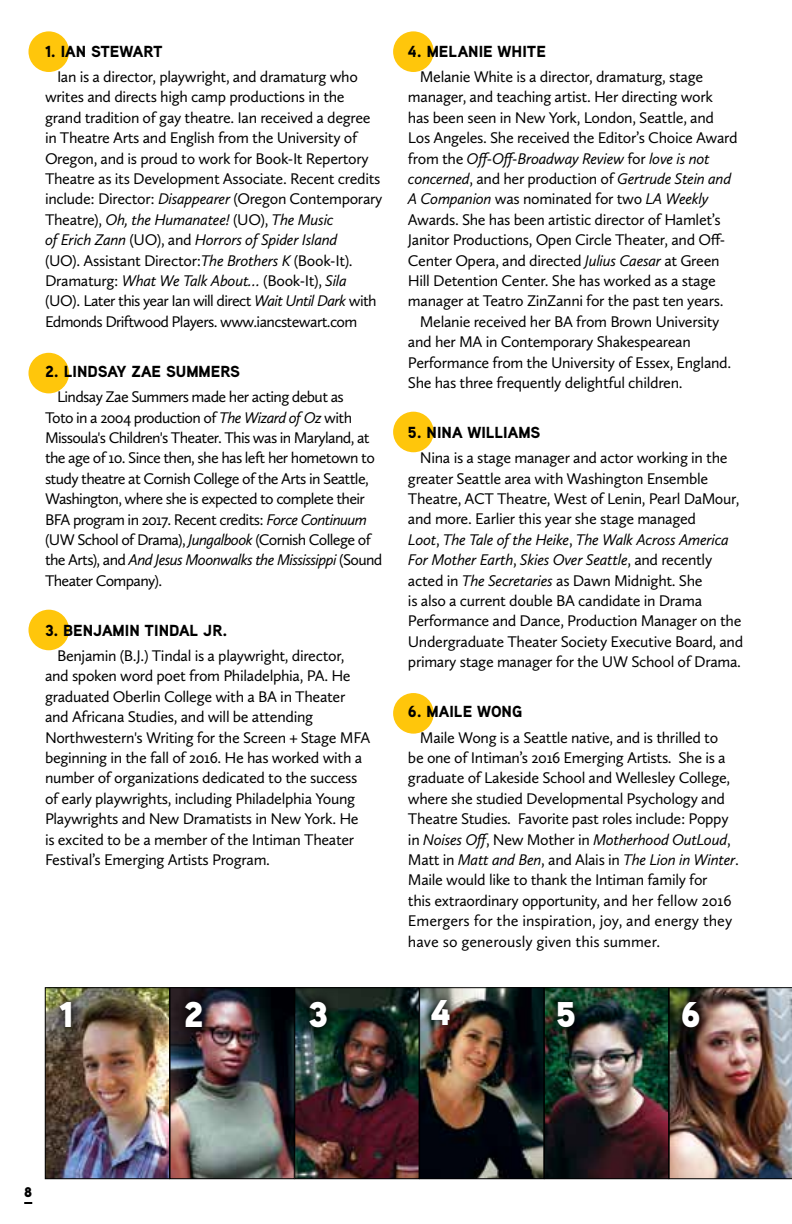
<style>
.page{position:relative;width:792px;height:1224px;background:#fff}
.page>*{position:absolute;margin:0;border:0;box-sizing:border-box;transform-origin:0 0}
.t1{font:900 35.8px "Aaux Next";color:#fff}
.t2{font:16px/20.4px "Calluna Sans";letter-spacing:-.02em;color:#000}
.t3{font:16px/20.4px "Calluna Sans";letter-spacing:-.04em;color:#000}
.t4{font:italic 16px "Calluna Sans";letter-spacing:-.02em;color:#000}
.t5{font:900 16px "Aaux Next";color:#000}
.t6{font:900 14px "Aaux Next";color:#000}
.s1{font-style:italic}
.s2{font-style:normal}
</style>
<div class="page">
<div style="left:28px;top:31px;width:41px;height:41px;background:#ffc60b;border-radius:50%"></div>
<div style="left:28px;top:353px;width:41px;height:40px;background:#ffc60b;border-radius:50%"></div>
<div style="left:28px;top:610px;width:41px;height:40px;background:#ffc60b;border-radius:50%"></div>
<div style="left:393px;top:693px;width:41px;height:41px;background:#ffc60b;border-radius:50%"></div>
<div style="left:393px;top:412px;width:41px;height:40px;background:#ffc60b;border-radius:50%"></div>
<div style="left:393px;top:31px;width:41px;height:41px;background:#ffc60b;border-radius:50%"></div>
<img style="left:47px;top:989px;width:121px;height:188px">
<div style="left:45px;top:987px;width:125px;height:192px;border:1px solid #000"></div>
<div style="left:49px;top:990px;width:35px;height:49px;background:#000;opacity:.9"></div>
<img style="left:297px;top:989px;width:120px;height:188px">
<div style="left:295px;top:987px;width:124px;height:192px;border:1px solid #000"></div>
<div style="left:298px;top:989px;width:40px;height:50px;background:#000;opacity:.9"></div>
<img style="left:172px;top:989px;width:121px;height:188px">
<div style="left:170px;top:987px;width:125px;height:192px;border:1px solid #000"></div>
<div style="left:174px;top:989px;width:40px;height:50px;background:#000;opacity:.9"></div>
<img style="left:421px;top:989px;width:121px;height:188px">
<div style="left:419px;top:987px;width:125px;height:192px;border:1px solid #000"></div>
<div style="left:420px;top:987px;width:41px;height:49px;background:#000;opacity:.9"></div>
<img style="left:546px;top:989px;width:121px;height:188px">
<div style="left:544px;top:987px;width:125px;height:192px;border:1px solid #000"></div>
<div style="left:546px;top:989px;width:40px;height:49px;background:#000;opacity:.9"></div>
<img style="left:669px;top:987px;width:123px;height:192px">
<div style="left:671px;top:989px;width:41px;height:50px;background:#000;opacity:.9"></div>
<svg style="left:24px;top:1202px;width:8px;height:2px"></svg>
<p class="t5" style="left:45px;top:40px;width:119px">1. IAN STEWART</p>
<p class="t2" style="left:45px;top:66px;width:339px;text-indent:12px">Ian is a director, playwright, and dramaturg who writes and directs high camp productions in the grand tradition of gay theatre. Ian received a degree in Theatre Arts and English from the University of Oregon, and is proud to work for Book-It Repertory Theatre as its Development Associate. Recent credits include: Director: <span class="s1">Disappearer</span> (Oregon Contemporary Theatre), <span class="s1">Oh, the Humanatee!</span> (UO), <span class="s1">The Music<br>of Erich Zann</span> (UO), and <span class="s1">Horrors of Spider Island<br></span>(UO). Assistant Director:<span class="s1">The Brothers K</span> (Book-It).<br>Dramaturg: <span class="s1">What We Talk About…</span> (Book-It), <span class="s1">Sila </span>(UO). Later this year Ian will direct <span class="s1">Wait Until Dark</span> with Edmonds Driftwood Players. www.iancstewart.com</p>
<p class="t5" style="left:45px;top:360px;width:197px">2. LINDSAY ZAE SUMMERS</p>
<p class="t3" style="left:45px;top:386px;width:339px;text-indent:12px">Lindsay Zae Summers made her acting debut as<br>Toto in a 2004 production of <span class="s1">The Wizard of Oz</span> with Missoula's Children's Theater. This was in Maryland, at the age of 10. Since then, she has left her hometown to study theatre at Cornish College of the Arts in Seattle, Washington, where she is expected to complete their BFA program in 2017. Recent credits: <span class="s1">Force Continuum </span>(UW School of Drama), <span class="s1">Jungalbook</span> (Cornish College of the Arts), and <span class="s1">And Jesus Moonwalks the Mississippi</span> (Sound Theater Company).</p>
<p class="t5" style="left:45px;top:619px;width:184px">3. BENJAMIN TINDAL JR.</p>
<p class="t2" style="left:45px;top:645px;width:327px;text-indent:12px">Benjamin (B.J.) Tindal is a playwright, director, and spoken word poet from Philadelphia, PA. He graduated Oberlin College with a BA in Theater and Africana Studies, and will be attending Northwestern's Writing for the Screen + Stage MFA beginning in the fall of 2016. He has worked with a number of organizations dedicated to the success of early playwrights, including Philadelphia Young Playwrights and New Dramatists in New York. He is excited to be a member of the Intiman Theater Festival’s Emerging Artists Program.</p>
<p class="t5" style="left:408px;top:40px;width:140px">4. MELANIE WHITE</p>
<p class="t2" style="left:420px;top:66px;width:285px">Melanie White is a director, dramaturg, stage</p>
<p class="t2" style="left:408px;top:87px;width:306px">manager, and teaching artist. Her directing work</p>
<p class="t2" style="left:408px;top:107px;width:308px">has been seen in New York, London, Seattle, and</p>
<p class="t2" style="left:408px;top:127px;width:331px">Los Angeles. She received the Editor’s Choice Award</p>
<p class="t4" style="left:408px;top:149px;width:303px"><span class="s2">from the</span> Off-Off-Broadway Review <span class="s2">for</span> love is not</p>
<p class="t4" style="left:408px;top:169px;width:325px">concerned<span class="s2">, and her production of</span> Gertrude Stein and</p>
<p class="t4" style="left:408px;top:189px;width:302px">A Companion <span class="s2">was nominated for two</span> LA Weekly</p>
<p class="t2" style="left:408px;top:209px;width:314px">Awards. She has been artistic director of Hamlet’s</p>
<p class="t2" style="left:408px;top:229px;width:319px">Janitor Productions, Open Circle Theater, and Off-</p>
<p class="t2" style="left:408px;top:250px;width:313px">Center Opera, and directed <span class="s1">Julius Caesar</span> at Green</p>
<p class="t2" style="left:408px;top:270px;width:309px">Hill Detention Center. She has worked as a stage</p>
<p class="t2" style="left:408px;top:291px;width:317px">manager at Teatro ZinZanni for the past ten years.</p>
<p class="t2" style="left:420px;top:311px;width:301px">Melanie received her BA from Brown University</p>
<p class="t2" style="left:408px;top:331px;width:284px">and her MA in Contemporary Shakespearean</p>
<p class="t2" style="left:408px;top:352px;width:325px">Performance from the University of Essex, England.</p>
<p class="t2" style="left:408px;top:372px;width:276px">She has three frequently delightful children.</p>
<p class="t5" style="left:408px;top:421px;width:134px">5. NINA WILLIAMS</p>
<p class="t2" style="left:408px;top:447px;width:337px;text-indent:12px">Nina is a stage manager and actor working in the greater Seattle area with Washington Ensemble Theatre, ACT Theatre, West of Lenin, Pearl DaMour, and more. Earlier this year she stage managed<br><span class="s1">Loot</span>, <span class="s1">The Tale of the Heike</span>, <span class="s1">The Walk Across America For Mother Earth</span>, <span class="s1">Skies Over Seattle</span>, and recently acted in <span class="s1">The Secretaries</span> as Dawn Midnight. She<br>is also a current double BA candidate in Drama Performance and Dance, Production Manager on the Undergraduate Theater Society Executive Board, and primary stage manager for the UW School of Drama.</p>
<p class="t5" style="left:408px;top:700px;width:116px">6. MAILE WONG</p>
<p class="t2" style="left:408px;top:727px;width:333px;text-indent:12px">Maile Wong is a Seattle native, and is thrilled to<br>be one of Intiman’s 2016 Emerging Artists. She is a graduate of Lakeside School and Wellesley College, where she studied Developmental Psychology and Theatre Studies. Favorite past roles include: Poppy in <span class="s1">Noises Off</span>, New Mother in <span class="s1">Motherhood OutLoud</span>, Matt in <span class="s1">Matt and Ben</span>, and Alais in <span class="s1">The Lion in Winter</span>.<br>Maile would like to thank the Intiman family for<br>this extraordinary opportunity, and her fellow 2016<br>Emergers for the inspiration, joy, and energy they have so generously given this summer.</p>
<h1 class="t1" style="left:59px;top:988px;width:17px">1</h1>
<h1 class="t1" style="left:183px;top:988px;width:22px">2</h1>
<h1 class="t1" style="left:308px;top:988px;width:22px">3</h1>
<h1 class="t1" style="left:431px;top:986px;width:22px">4</h1>
<h1 class="t1" style="left:556px;top:988px;width:22px">5</h1>
<h1 class="t1" style="left:681px;top:988px;width:22px">6</h1>
<p class="t6" style="left:24px;top:1182px;width:10px">8</p>
</div>
